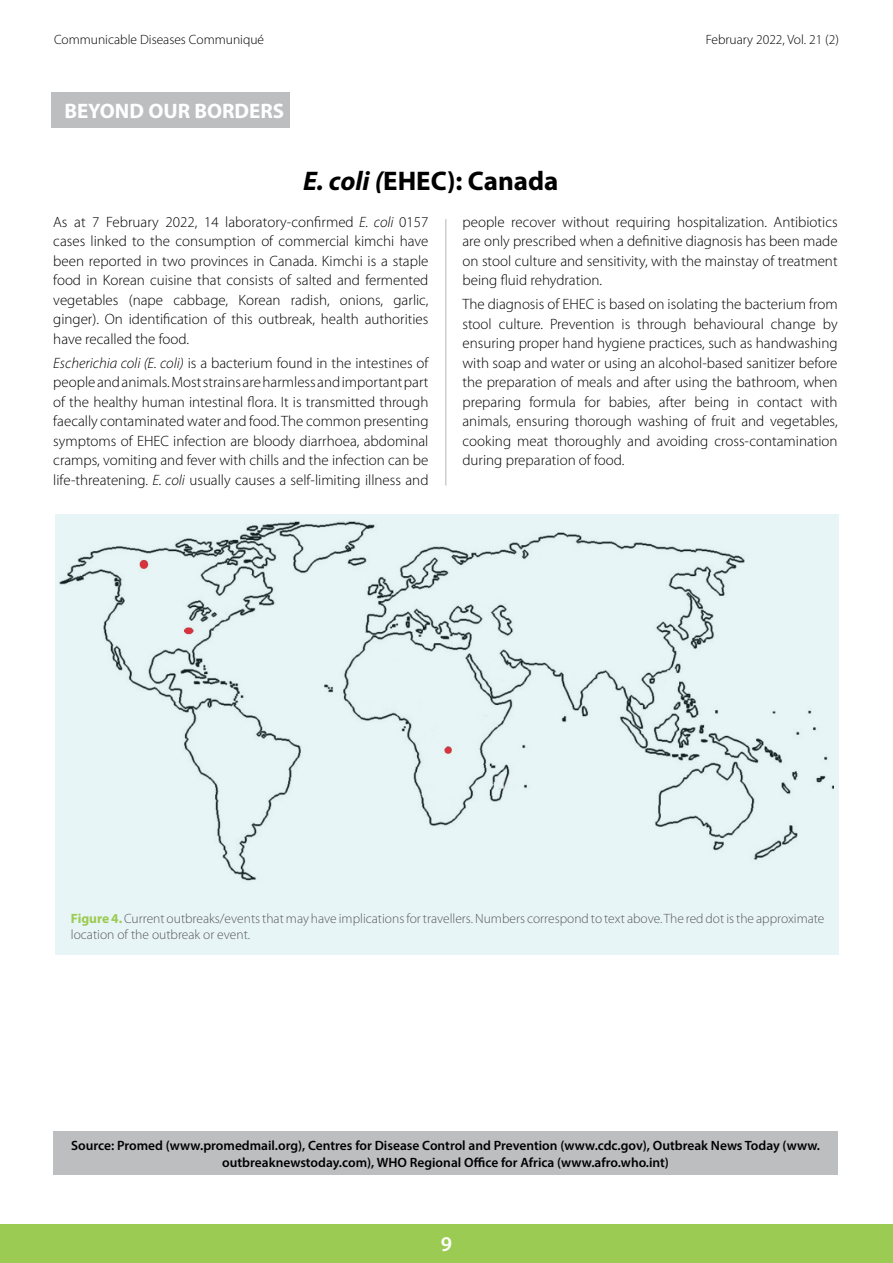
<style>
.page{position:relative;width:893px;height:1263px;background:#fff}
.page>*{position:absolute;margin:0;border:0;box-sizing:border-box;transform-origin:0 0}
.t1{font:700 27px "Myriad Pro";color:#000}
.t2{font:700 21px "Myriad Pro";color:#fff}
.t3{font:600 21px "Myriad Pro";color:#fff}
.t4{font:300 15px/19.5px "Myriad Pro";color:#000;text-align:justify}
.t5{font:600 13.5px/16.2px "Myriad Pro";color:#000;text-align:center}
.t6{font:300 13.5px/16.2px "Myriad Pro";color:#58595b}
.t7{font:300 13.5px "Myriad Pro";color:#000}
.s1{font-style:italic}
.s2{font-weight:700;color:#9bcb52}
</style>
<div class="page">
<div style="left:0;top:1224px;width:893px;height:39px;background:#9bcb52"></div>
<div style="left:55px;top:514px;width:784px;height:440px;background:#e8f5f6"></div>
<div style="left:53px;top:1132px;width:785px;height:43px;background:#bcbec0"></div>
<div style="left:52px;top:92px;width:238px;height:36px;background:#bcbec0"></div>
<hr style="left:445px;top:219px;width:1px;height:266px;background:#bcbec0">
<p class="t7" style="left:54px;top:32px;width:212px">Communicable Diseases Communiqué</p>
<p class="t7" style="left:706px;top:32px;width:135px">February 2022, Vol. 21 (2)</p>
<h2 class="t2" style="left:64px;top:97px;width:221px">BEYOND OUR BORDERS</h2>
<h1 class="t1" style="left:303px;top:164px;width:257px"><span class="s1">E. coli (</span>EHEC): Canada</h1>
<p class="t4" style="left:53px;top:212px;width:377px">As at 7 February 2022, 14 laboratory-confirmed <span class="s1">E. coli</span> 0157 cases linked to the consumption of commercial kimchi have been reported in two provinces in Canada. Kimchi is a staple food in Korean cuisine that consists of salted and fermented vegetables (nape cabbage, Korean radish, onions, garlic, ginger). On identification of this outbreak, health authorities have recalled the food.</p>
<p class="t4" style="left:53px;top:353px;width:377px"><span class="s1">Escherichia coli (E. coli)</span> is a bacterium found in the intestines of people and animals. Most strains are harmless and important part of the healthy human intestinal flora. It is transmitted through faecally contaminated water and food. The common presenting symptoms of EHEC infection are bloody diarrhoea, abdominal cramps, vomiting and fever with chills and the infection can be life-threatening. <span class="s1">E. coli</span> usually causes a self-limiting illness and</p>
<p class="t4" style="left:462px;top:212px;width:377px">people recover without requiring hospitalization. Antibiotics are only prescribed when a definitive diagnosis has been made on stool culture and sensitivity, with the mainstay of treatment being fluid rehydration.</p>
<p class="t4" style="left:462px;top:295px;width:377px">The diagnosis of EHEC is based on isolating the bacterium from stool culture. Prevention is through behavioural change by ensuring proper hand hygiene practices, such as handwashing with soap and water or using an alcohol-based sanitizer before the preparation of meals and after using the bathroom, when preparing formula for babies, after being in contact with animals, ensuring thorough washing of fruit and vegetables, cooking meat thoroughly and avoiding cross-contamination during preparation of food.</p>
<p class="t6" style="left:71px;top:910px;width:755px"><span class="s2">Figure 4.</span> Current outbreaks/events that may have implications for travellers. Numbers correspond to text above. The red dot is the approximate location of the outbreak or event.</p>
<p class="t5" style="left:71px;top:1137px;width:750px">Source: Promed (www.promedmail.org), Centres for Disease Control and Prevention (www.cdc.gov), Outbreak News Today (www. outbreaknewstoday.com), WHO Regional Office for Africa (www.afro.who.int)</p>
<h2 class="t3" style="left:441px;top:1230px;width:13px">9</h2>
</div>
